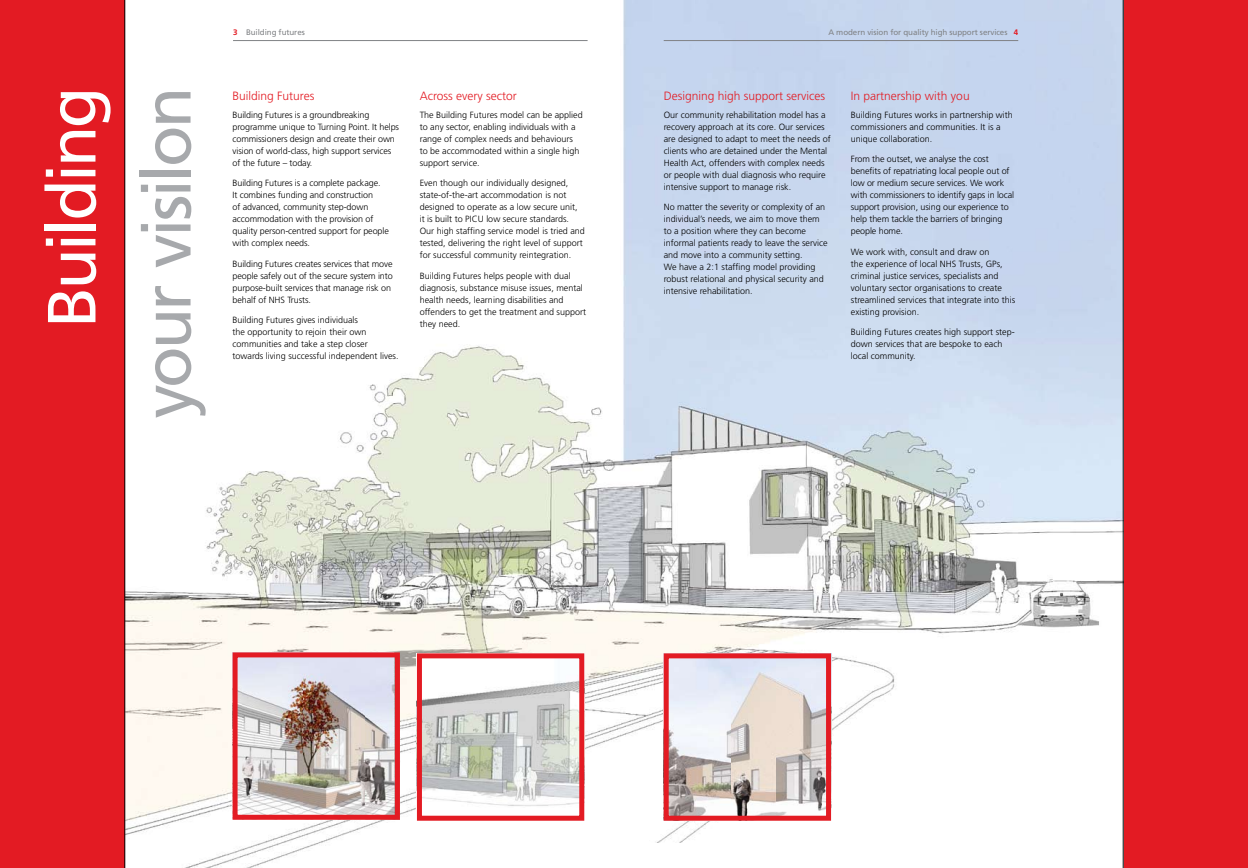
<style>
.page{position:relative;width:1248px;height:868px;background:#fff}
.page>*{position:absolute;margin:0;border:0;box-sizing:border-box;transform-origin:0 0}
.t1{font:68px "Frutiger";letter-spacing:-.045em;color:#a7a9ac}
.t2{font:68px "Frutiger";letter-spacing:-.05em;color:#fff}
.t3{font:300 12px "Frutiger";color:#e31b23}
.t4{font:300 9px/12px "Frutiger";color:#000}
.t5{font:8px "Frutiger";letter-spacing:-.01em;color:#808285}
.s1{font-weight:700;color:#e31b23}
</style>
<div class="page">
<div style="left:1123px;top:0;width:124px;height:867px;background:#e31b23"></div>
<img style="left:126px;top:0;width:996px;height:867px">
<div style="left:515px;top:843px;width:608px;height:24px;background:#fff"></div>
<div style="left:0;top:0;width:125px;height:867px;background:#e31b23"></div>
<hr style="left:124px;top:0;width:1px;height:867px;background:#000">
<hr style="left:1122px;top:0;width:1px;height:867px;background:#000">
<hr style="left:233px;top:40px;width:354px;height:1px;background:#808285">
<img style="left:669px;top:659px;width:156px;height:155px">
<div style="left:663px;top:653px;width:168px;height:167px;border:5px solid #e31b23"></div>
<img style="left:238px;top:658px;width:156px;height:155px">
<div style="left:232px;top:652px;width:168px;height:167px;border:5px solid #e31b23"></div>
<img style="left:423px;top:659px;width:155px;height:155px">
<div style="left:417px;top:653px;width:167px;height:167px;border:5px solid #e31b23"></div>
<hr style="left:663px;top:40px;width:355px;height:1px;background:#808285">
<h1 class="t2" style="left:32px;top:328px;width:242px;rotate:-90deg">Building</h1>
<h1 class="t1" style="left:127px;top:418px;width:333px;rotate:-90deg">your visilon</h1>
<p class="t5" style="left:233px;top:27px;width:73px"><span class="s1">3</span> Building futures</p>
<p class="t5" style="left:828px;top:27px;width:191px">A modern vision for quality high support services <span class="s1">4</span></p>
<h2 class="t3" style="left:232px;top:89px;width:83px">Building Futures</h2>
<p class="t4" style="left:232px;top:109px;width:168px">Building Futures is a groundbreaking programme unique to Turning Point. It helps commissioners design and create their own vision of world-class, high support services of the future – today.</p>
<p class="t4" style="left:232px;top:177px;width:158px">Building Futures is a complete package.<br>It combines funding and construction<br>of advanced, community step-down accommodation with the provision of quality person-centred support for people with complex needs.</p>
<p class="t4" style="left:232px;top:258px;width:162px">Building Futures creates services that move people safely out of the secure system into purpose-built services that manage risk on behalf of NHS Trusts.</p>
<p class="t4" style="left:232px;top:314px;width:167px">Building Futures gives individuals<br>the opportunity to rejoin their own communities and take a step closer towards living successful independent lives.</p>
<h2 class="t3" style="left:420px;top:89px;width:99px">Across every sector</h2>
<p class="t4" style="left:420px;top:109px;width:164px">The Building Futures model can be applied to any sector, enabling individuals with a range of complex needs and behaviours to be accommodated within a single high support service.</p>
<p class="t4" style="left:420px;top:177px;width:167px">Even though our individually designed, state-of-the-art accommodation is not designed to operate as a low secure unit, it is built to PICU low secure standards.<br>Our high staffing service model is tried and tested, delivering the right level of support for successful community reintegration.</p>
<p class="t4" style="left:420px;top:270px;width:168px">Building Futures helps people with dual diagnosis, substance misuse issues, mental health needs, learning disabilities and offenders to get the treatment and support they need.</p>
<h2 class="t3" style="left:663px;top:89px;width:163px">Designing high support services</h2>
<p class="t4" style="left:663px;top:109px;width:168px">Our community rehabilitation model has a recovery approach at its core. Our services are designed to adapt to meet the needs of clients who are detained under the Mental Health Act, offenders with complex needs or people with dual diagnosis who require intensive support to manage risk.</p>
<p class="t4" style="left:663px;top:201px;width:165px">No matter the severity or complexity of an individual’s needs, we aim to move them to a position where they can become informal patients ready to leave the service and move into a community setting.<br>We have a 2:1 staffing model providing robust relational and physical security and intensive rehabilitation.</p>
<h2 class="t3" style="left:850px;top:89px;width:120px">In partnership with you</h2>
<p class="t4" style="left:850px;top:109px;width:163px">Building Futures works in partnership with commissioners and communities. It is a unique collaboration.</p>
<p class="t4" style="left:850px;top:153px;width:165px">From the outset, we analyse the cost benefits of repatriating local people out of low or medium secure services. We work with commissioners to identify gaps in local support provision, using our experience to help them tackle the barriers of bringing people home.</p>
<p class="t4" style="left:850px;top:246px;width:166px">We work with, consult and draw on<br>the experience of local NHS Trusts, GPs, criminal justice services, specialists and voluntary sector organisations to create streamlined services that integrate into this existing provision.</p>
<p class="t4" style="left:850px;top:326px;width:165px">Building Futures creates high support step&shy;down services that are bespoke to each local community.</p>
</div>
